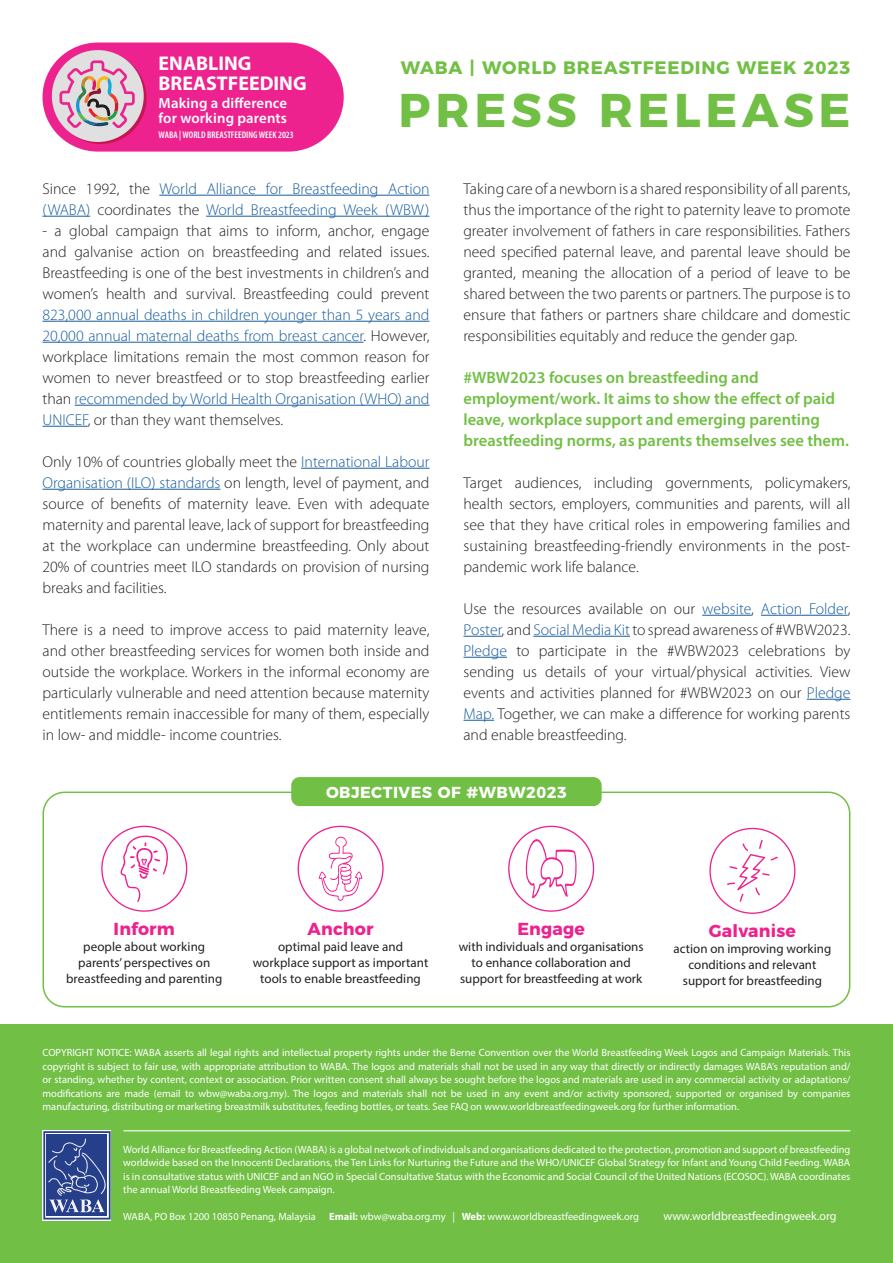
<style>
.page{position:relative;width:893px;height:1263px;background:#fff}
.page>*{position:absolute;margin:0;border:0;box-sizing:border-box;transform-origin:0 0}
.t1{font:700 47.25px "Montserrat";letter-spacing:.1em;color:#71bf44}
.t2{font:700 19.95px/20px "Myriad Pro";color:#fff}
.t3{font:700 18px "Montserrat";letter-spacing:.045em;color:#71bf44}
.t4{font:700 17.4px "Montserrat";letter-spacing:.01em;color:#ed228e}
.t5{font:600 16.5px/21px "Myriad Pro";color:#71bf44}
.t6{font:700 15.9px "Montserrat";letter-spacing:.03em;color:#fff}
.t7{font:300 15.75px/21px "Myriad Pro";color:#231f20;text-align:justify}
.t8{font:300 15.75px/21px "Myriad Pro";color:#175d9e}
.t9{font:600 14.7px/15.5px "Myriad Pro";letter-spacing:.01em;color:#fff}
.t10{font:13.05px/15.9px "Myriad Pro";color:#231f20;text-align:center}
.t11{font:12px "Myriad Pro";color:#fff}
.t12{font:10.5px/13.5px "Myriad Pro";color:#fff;text-align:justify}
.t13{font:600 condensed 9.6px "Myriad Pro";color:#fff}
.s1{color:#231f20}
.s2{color:#175d9e}
.s3{font-weight:700}
</style>
<div class="page">
<div style="left:43px;top:791px;width:807px;height:216px;border:2px solid #71bf44;border-radius:21px"></div>
<div style="left:0;top:1025px;width:893px;height:238px;background:#71bf44"></div>
<svg style="left:43px;top:43px;width:301px;height:109px;background:#e953a1"></svg>
<svg style="left:43px;top:1130px;width:68px;height:90px"></svg>
<svg style="left:43px;top:1131px;width:68px;height:88px;background:#4d629f"></svg>
<svg style="left:120px;top:835px;width:50px;height:67px"></svg>
<svg style="left:525px;top:839px;width:52px;height:59px"></svg>
<svg style="left:319px;top:836px;width:43px;height:65px"></svg>
<svg style="left:727px;top:840px;width:51px;height:62px"></svg>
<hr style="left:123px;top:1130px;width:727px;height:1px;background:#fff">
<hr style="left:159px;top:195px;width:270px;height:1px;background:#175d9e">
<hr style="left:43px;top:216px;width:47px;height:1px;background:#175d9e">
<hr style="left:206px;top:216px;width:223px;height:1px;background:#175d9e">
<hr style="left:43px;top:321px;width:386px;height:1px;background:#175d9e">
<hr style="left:43px;top:342px;width:320px;height:1px;background:#175d9e">
<hr style="left:75px;top:405px;width:354px;height:1px;background:#175d9e">
<hr style="left:43px;top:426px;width:45px;height:1px;background:#175d9e">
<hr style="left:301px;top:468px;width:128px;height:1px;background:#175d9e">
<hr style="left:43px;top:489px;width:177px;height:1px;background:#175d9e">
<hr style="left:702px;top:615px;width:49px;height:1px;background:#175d9e">
<hr style="left:761px;top:615px;width:87px;height:1px;background:#175d9e">
<hr style="left:463px;top:636px;width:39px;height:1px;background:#175d9e">
<hr style="left:533px;top:636px;width:97px;height:1px;background:#175d9e">
<hr style="left:463px;top:657px;width:44px;height:1px;background:#175d9e">
<hr style="left:807px;top:699px;width:43px;height:1px;background:#175d9e">
<hr style="left:463px;top:720px;width:31px;height:1px;background:#175d9e">
<div style="left:291px;top:777px;width:311px;height:29px;background:#71bf44;border-radius:8px"></div>
<p class="t2" style="left:159px;top:53px;width:150px">ENABLING<br>BREASTFEEDING</p>
<p class="t9" style="left:159px;top:95px;width:130px">Making a difference for working parents</p>
<p class="t13" style="left:159px;top:130px;width:137px">WABA | WORLD BREASTFEEDING WEEK 2023</p>
<p class="t3" style="left:401px;top:53px;width:451px">WABA | WORLD BREASTFEEDING WEEK 2023</p>
<h1 class="t1" style="left:399px;top:71px;width:453px">PRESS RELEASE</h1>
<p class="t8" style="left:43px;top:178px;width:388px"><span class="s1">Since 1992, the</span> World Alliance for Breastfeeding Action (WABA) <span class="s1">coordinates the</span> World Breastfeeding Week (WBW)</p>
<p class="t7" style="left:43px;top:220px;width:388px">- a global campaign that aims to inform, anchor, engage and galvanise action on breastfeeding and related issues.<br>Breastfeeding is one of the best investments in children’s and women’s health and survival. Breastfeeding could prevent</p>
<p class="t8" style="left:43px;top:304px;width:388px;text-align:justify">823,000 annual deaths in children younger than 5 years and 20,000 annual maternal deaths from breast cancer<span class="s1">. However, workplace limitations remain the most common reason for women to never breastfeed or to stop breastfeeding earlier than</span> recommended by World Health Organisation (WHO) and UNICEF<span class="s1">, or than they want themselves.</span></p>
<p class="t7" style="left:43px;top:451px;width:388px">Only 10% of countries globally meet the <span class="s2">International Labour Organisation (ILO) standards</span> on length, level of payment, and source of benefits of maternity leave. Even with adequate maternity and parental leave, lack of support for breastfeeding at the workplace can undermine breastfeeding. Only about 20% of countries meet ILO standards on provision of nursing breaks and facilities.</p>
<p class="t7" style="left:43px;top:619px;width:388px">There is a need to improve access to paid maternity leave, and other breastfeeding services for women both inside and outside the workplace. Workers in the informal economy are particularly vulnerable and need attention because maternity entitlements remain inaccessible for many of them, especially in low- and middle- income countries.</p>
<p class="t7" style="left:463px;top:178px;width:388px">Taking care of a newborn is a shared responsibility of all parents, thus the importance of the right to paternity leave to promote greater involvement of fathers in care responsibilities. Fathers need specified paternal leave, and parental leave should be granted, meaning the allocation of a period of leave to be shared between the two parents or partners. The purpose is to ensure that fathers or partners share childcare and domestic responsibilities equitably and reduce the gender gap.</p>
<p class="t5" style="left:463px;top:366px;width:387px">#WBW2023 focuses on breastfeeding and employment/work. It aims to show the effect of paid leave, workplace support and emerging parenting breastfeeding norms, as parents themselves see them.</p>
<p class="t7" style="left:463px;top:472px;width:388px">Target audiences, including governments, policymakers, health sectors, employers, communities and parents, will all see that they have critical roles in empowering families and sustaining breastfeeding-friendly environments in the post&shy;pandemic work life balance.</p>
<p class="t7" style="left:463px;top:598px;width:388px">Use the resources available on our <span class="s2">website</span>, <span class="s2">Action Folder</span>, <span class="s2">Poster</span>, and <span class="s2">Social Media Kit</span> to spread awareness of #WBW2023.<br><span class="s2">Pledge</span> to participate in the #WBW2023 celebrations by sending us details of your virtual/physical activities. View events and activities planned for #WBW2023 on our <span class="s2">Pledge Map.</span> Together, we can make a difference for working parents and enable breastfeeding.</p>
<p class="t6" style="left:326px;top:780px;width:242px">OBJECTIVES OF #WBW2023</p>
<p class="t4" style="left:114px;top:914px;width:63px">Inform</p>
<p class="t10" style="left:66px;top:938px;width:158px">people about working parents’ perspectives on breastfeeding and parenting</p>
<p class="t4" style="left:308px;top:915px;width:68px">Anchor</p>
<p class="t10" style="left:253px;top:938px;width:177px">optimal paid leave and workplace support as important tools to enable breastfeeding</p>
<p class="t4" style="left:517px;top:914px;width:69px">Engage</p>
<p class="t10" style="left:459px;top:938px;width:186px">with individuals and organisations to enhance collaboration and support for breastfeeding at work</p>
<p class="t4" style="left:709px;top:916px;width:89px">Galvanise</p>
<p class="t10" style="left:674px;top:940px;width:159px">action on improving working conditions and relevant support for breastfeeding</p>
<p class="t12" style="left:43px;top:1046px;width:809px">COPYRIGHT NOTICE: WABA asserts all legal rights and intellectual property rights under the Berne Convention over the World Breastfeeding Week Logos and Campaign Materials. This copyright is subject to fair use, with appropriate attribution to WABA. The logos and materials shall not be used in any way that directly or indirectly damages WABA’s reputation and/ or standing, whether by content, context or association. Prior written consent shall always be sought before the logos and materials are used in any commercial activity or adaptations/ modifications are made (email to wbw@waba.org.my). The logos and materials shall not be used in any event and/or activity sponsored, supported or organised by companies manufacturing, distributing or marketing breastmilk substitutes, feeding bottles, or teats. See FAQ on www.worldbreastfeedingweek.org for further information.</p>
<p class="t12" style="left:123px;top:1142px;width:729px">World Alliance for Breastfeeding Action (WABA) is a global network of individuals and organisations dedicated to the protection, promotion and support of breastfeeding worldwide based on the Innocenti Declarations, the Ten Links for Nurturing the Future and the WHO/UNICEF Global Strategy for Infant and Young Child Feeding. WABA is in consultative status with UNICEF and an NGO in Special Consultative Status with the Economic and Social Council of the United Nations (ECOSOC). WABA coordinates the annual World Breastfeeding Week campaign.</p>
<p class="t12" style="left:123px;top:1210px;width:194px">WABA, PO Box 1200 10850 Penang, Malaysia</p>
<p class="t12" style="left:329px;top:1210px;width:311px"><span class="s3">Email:</span> wbw@waba.org.my | <span class="s3">Web:</span> www.worldbreastfeedingweek.org</p>
<p class="t11" style="left:663px;top:1209px;width:175px">www.worldbreastfeedingweek.org</p>
</div>
